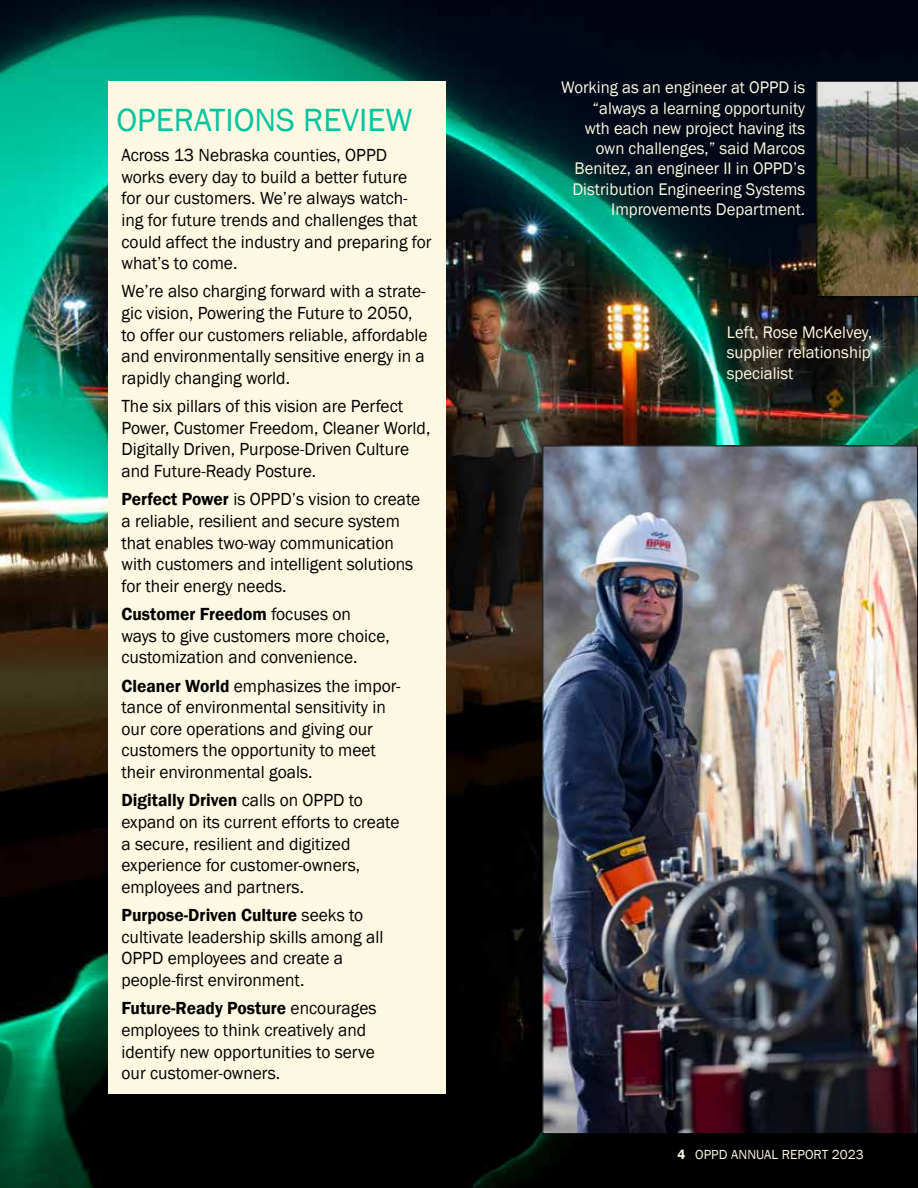
<style>
.page{position:relative;width:918px;height:1188px;background:#fff}
.page>*{position:absolute;margin:0;border:0;box-sizing:border-box;transform-origin:0 0}
.t1{font:33px "Franklin Gothic";color:#00c4a0}
.t2{font:18px/21.6px "Franklin Gothic";color:#000}
.t3{font:17.25px/20.2px "Franklin Gothic";color:#fcf8e1;text-align:right}
.t4{font:13.5px "Franklin Gothic";color:#fcf8e1}
.s1{font-weight:600}
</style>
<div class="page">
<img style="left:0;top:0;width:918px;height:1188px">
<div style="left:108px;top:81px;width:337px;height:1013px;background:#fcf8e1"></div>
<img style="left:544px;top:447px;width:372px;height:685px">
<img style="left:816px;top:81px;width:102px;height:216px">
<h1 class="t1" style="left:116px;top:100px;width:298px">OPERATIONS REVIEW</h1>
<p class="t2" style="left:122px;top:145px;width:312px">Across 13 Nebraska counties, OPPD works every day to build a better future<br>for our customers. We’re always watch&shy;ing for future trends and challenges that could affect the industry and preparing for what’s to come.</p>
<p class="t2" style="left:122px;top:281px;width:308px">We’re also charging forward with a strate&shy;gic vision, Powering the Future to 2050, to offer our customers reliable, affordable and environmentally sensitive energy in a rapidly changing world.</p>
<p class="t2" style="left:122px;top:396px;width:310px">The six pillars of this vision are Perfect Power, Customer Freedom, Cleaner World, Digitally Driven, Purpose-Driven Culture and Future-Ready Posture.</p>
<p class="t2" style="left:122px;top:489px;width:300px"><span class="s1">Perfect Power</span> is OPPD’s vision to create a reliable, resilient and secure system that enables two-way communication with customers and intelligent solutions for their energy needs.</p>
<p class="t2" style="left:122px;top:604px;width:270px"><span class="s1">Customer Freedom</span> focuses on ways to give customers more choice, customization and convenience.</p>
<p class="t2" style="left:122px;top:675px;width:280px"><span class="s1">Cleaner World</span> emphasizes the impor&shy;tance of environmental sensitivity in our core operations and giving our customers the opportunity to meet their environmental goals.</p>
<p class="t2" style="left:122px;top:790px;width:279px"><span class="s1">Digitally Driven</span> calls on OPPD to expand on its current efforts to create a secure, resilient and digitized experience for customer-owners, employees and partners.</p>
<p class="t2" style="left:122px;top:905px;width:263px"><span class="s1">Purpose-Driven Culture</span> seeks to cultivate leadership skills among all<br>OPPD employees and create a people-first environment.</p>
<p class="t2" style="left:122px;top:998px;width:257px"><span class="s1">Future-Ready Posture</span> encourages employees to think creatively and identify new opportunities to serve our customer-owners.</p>
<p class="t3" style="left:561px;top:78px;width:246px">Working as an engineer at OPPD is “always a learning opportunity<br>wth each new project having its own challenges,” said Marcos<br>Benitez, an engineer II in OPPD’s<br>Distribution Engineering Systems<br>Improvements Department.</p>
<p class="t3" style="left:727px;top:323px;width:147px;text-align:justify">Left, Rose McKelvey, supplier relationship specialist</p>
<p class="t4" style="left:677px;top:1146px;width:188px"><span class="s1">4</span> OPPD ANNUAL REPORT 2023</p>
</div>
